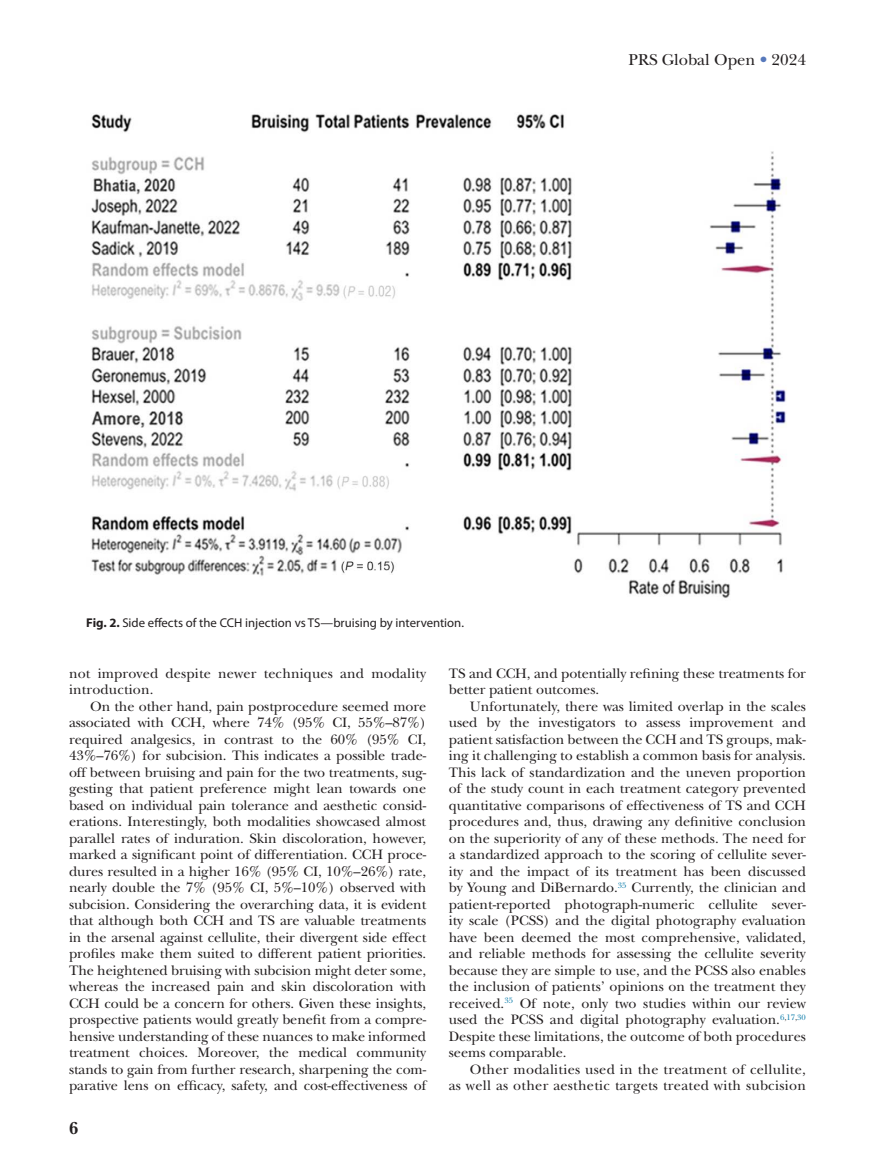
<style>
.page{position:relative;width:878px;height:1175px;background:#fff}
.page>*{position:absolute;margin:0;border:0;box-sizing:border-box;transform-origin:0 0}
.t1{font:700 18px "New Baskerville Std";color:#231f20}
.t2{font:16.5px "New Baskerville Std";color:#231f20}
.t3{font:14.25px/16.5px "New Baskerville Std";color:#231f20}
.t4{font:14.25px/16.5px "New Baskerville Std";letter-spacing:.02em;color:#231f20;text-align:right}
.t5{font:12.75px "Myriad Pro";color:#231f20}
.s1{color:#5779bc}
.s2{font-weight:700}
</style>
<div class="page">
<img style="left:91px;top:114px;width:696px;height:484px">
<p class="t2" style="left:628px;top:50px;width:179px">PRS Global Open <span class="s1">•</span> 2024</p>
<p class="t5" style="left:86px;top:615px;width:379px"><span class="s2">Fig. 2.</span> Side effects of the CCH injection vs TS—bruising by intervention.</p>
<p class="t3" style="left:69px;top:665px;width:359px">not improved despite newer techniques and modality introduction.</p>
<p class="t3" style="left:69px;top:698px;width:359px;text-align:justify;text-indent:21px">On the other hand, pain postprocedure seemed more associated with CCH, where 74% (95% CI, 55%–87%) required analgesics, in contrast to the 60% (95% CI, 43%–76%) for subcision. This indicates a possible trade&shy;off between bruising and pain for the two treatments, sug&shy;gesting that patient preference might lean towards one based on individual pain tolerance and aesthetic consid&shy;erations. Interestingly, both modalities showcased almost parallel rates of induration. Skin discoloration, however, marked a significant point of differentiation. CCH proce&shy;dures resulted in a higher 16% (95% CI, 10%–26%) rate, nearly double the 7% (95% CI, 5%–10%) observed with subcision. Considering the overarching data, it is evident that although both CCH and TS are valuable treatments in the arsenal against cellulite, their divergent side effect profiles make them suited to different patient priorities.<br>The heightened bruising with subcision might deter some, whereas the increased pain and skin discoloration with CCH could be a concern for others. Given these insights, prospective patients would greatly benefit from a compre&shy;hensive understanding of these nuances to make informed treatment choices. Moreover, the medical community stands to gain from further research, sharpening the com&shy;parative lens on efficacy, safety, and cost-effectiveness of</p>
<p class="t1" style="left:69px;top:1118px;width:11px">6</p>
<p class="t3" style="left:449px;top:665px;width:359px">TS and CCH, and potentially refining these treatments for better patient outcomes.</p>
<p class="t3" style="left:448px;top:698px;width:359px;text-align:justify;text-indent:21px">Unfortunately, there was limited overlap in the scales used by the investigators to assess improvement and patient satisfaction between the CCH and TS groups, mak&shy;ing it challenging to establish a common basis for analysis.<br>This lack of standardization and the uneven proportion of the study count in each treatment category prevented quantitative comparisons of effectiveness of TS and CCH procedures and, thus, drawing any definitive conclusion on the superiority of any of these methods. The need for a standardized approach to the scoring of cellulite sever&shy;ity and the impact of its treatment has been discussed by Young and DiBernardo.<sup>35</sup> Currently, the clinician and patient-reported photograph-numeric cellulite sever&shy;ity scale (PCSS) and the digital photography evaluation have been deemed the most comprehensive, validated, and reliable methods for assessing the cellulite severity because they are simple to use, and the PCSS also enables the inclusion of patients’ opinions on the treatment they received.<sup>35</sup> Of note, only two studies within our review used the PCSS and digital photography evaluation.<sup>6</sup><sup>,</sup><sup>17</sup><sup>,</sup><sup>30<br></sup>Despite these limitations, the outcome of both procedures seems comparable.</p>
<p class="t4" style="left:448px;top:1061px;width:358px">Other modalities used in the treatment of cellulite,<br>as well as other aesthetic targets treated with subcision</p>
</div>
